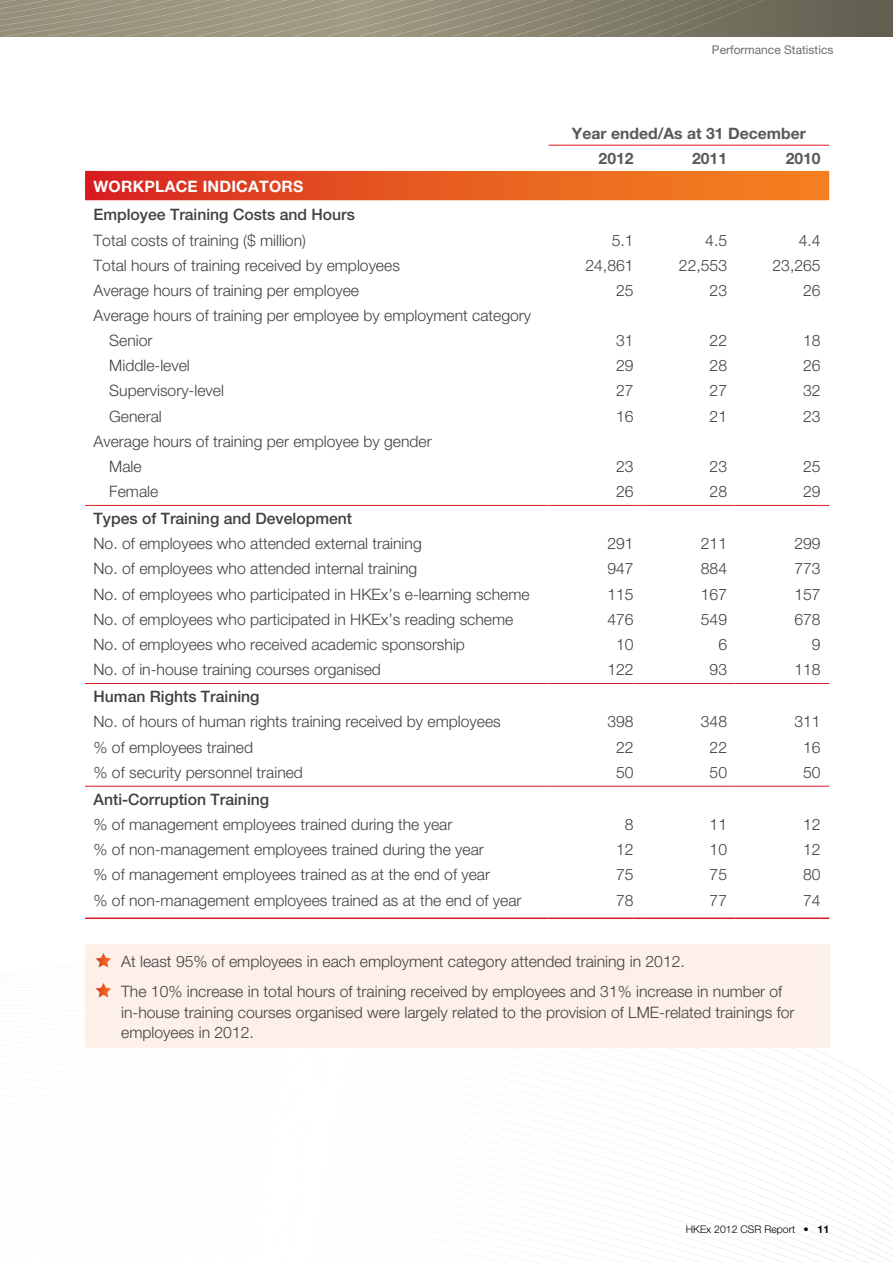
<style>
.page{position:relative;width:893px;height:1263px;background:#fff}
.page>*{position:absolute;margin:0;border:0;box-sizing:border-box;transform-origin:0 0}
.t1{font:300 15.75px/25.2px "Helvetica Neue";color:#414042}
.t2{font:500 15.75px "Helvetica Neue";color:#414042}
.t3{font:700 15.75px/25px "Helvetica Neue";color:#58595b}
.t4{font:700 15.75px "Helvetica Neue";letter-spacing:.015em;color:#fff}
.t5{font:12px "Helvetica Neue";color:#6d6e71}
.t6{font:300 10.5px "Helvetica Neue";color:#000}
.s1{font-weight:700}
</style>
<div class="page">
<svg style="left:547px;top:952px;width:346px;height:281px"></svg>
<div style="left:0;top:0;width:893px;height:36px;background:#676455"></div>
<svg style="left:0;top:0;width:765px;height:36px;background:#928e79"></svg>
<svg style="left:85px;top:171px;width:744px;height:29px;background:#e75920"></svg>
<hr style="left:549px;top:145px;width:85px;height:1px;background:#d71920">
<hr style="left:642px;top:145px;width:85px;height:1px;background:#d71920">
<hr style="left:736px;top:145px;width:85px;height:1px;background:#d71920">
<hr style="left:94px;top:505px;width:455px;height:1px;background:#d71920">
<hr style="left:549px;top:505px;width:85px;height:1px;background:#d71920">
<hr style="left:642px;top:505px;width:85px;height:1px;background:#d71920">
<hr style="left:736px;top:505px;width:85px;height:1px;background:#d71920">
<hr style="left:94px;top:683px;width:455px;height:1px;background:#d71920">
<hr style="left:549px;top:683px;width:85px;height:1px;background:#d71920">
<hr style="left:642px;top:683px;width:85px;height:1px;background:#d71920">
<hr style="left:736px;top:683px;width:85px;height:1px;background:#d71920">
<hr style="left:94px;top:786px;width:455px;height:1px;background:#d71920">
<hr style="left:549px;top:786px;width:85px;height:1px;background:#d71920">
<hr style="left:642px;top:786px;width:85px;height:1px;background:#d71920">
<hr style="left:736px;top:786px;width:85px;height:1px;background:#d71920">
<hr style="left:94px;top:917px;width:455px;height:2px;background:#d71920">
<hr style="left:549px;top:917px;width:85px;height:2px;background:#d71920">
<svg style="left:634px;top:917px;width:8px;height:2px"></svg>
<hr style="left:642px;top:917px;width:85px;height:2px;background:#d71920">
<svg style="left:727px;top:917px;width:9px;height:2px"></svg>
<hr style="left:736px;top:917px;width:85px;height:2px;background:#d71920">
<svg style="left:821px;top:917px;width:8px;height:2px"></svg>
<div style="left:85px;top:944px;width:744px;height:104px;background:#fcf0e9"></div>
<svg style="left:85px;top:917px;width:26px;height:81px"></svg>
<p class="t5" style="left:712px;top:43px;width:123px">Performance Statistics</p>
<p class="t3" style="left:599px;top:120px;width:209px;text-indent:-27px">Year ended/As at 31 December<br>2012</p>
<p class="t3" style="left:692px;top:145px;width:37px">2011</p>
<p class="t3" style="left:786px;top:145px;width:37px">2010</p>
<p class="t4" style="left:94px;top:176px;width:211px">Workplace Indicators</p>
<p class="t2" style="left:94px;top:205px;width:263px">Employee Training Costs and Hours</p>
<p class="t1" style="left:94px;top:227px;width:214px">Total costs of training ($ million)</p>
<p class="t1" style="left:612px;top:227px;width:23px">5.1</p>
<p class="t1" style="left:705px;top:227px;width:23px">4.5</p>
<p class="t1" style="left:799px;top:227px;width:23px">4.4</p>
<p class="t1" style="left:94px;top:252px;width:308px">Total hours of training received by employees</p>
<p class="t1" style="left:585px;top:252px;width:50px">24,861</p>
<p class="t1" style="left:679px;top:252px;width:50px">22,553</p>
<p class="t1" style="left:772px;top:252px;width:50px">23,265</p>
<p class="t1" style="left:94px;top:277px;width:267px">Average hours of training per employee</p>
<p class="t1" style="left:616px;top:277px;width:19px">25</p>
<p class="t1" style="left:710px;top:277px;width:19px">23</p>
<p class="t1" style="left:803px;top:277px;width:19px">26</p>
<p class="t1" style="left:109px;top:302px;width:423px;text-indent:-16px">Average hours of training per employee by employment category<br>Senior</p>
<p class="t1" style="left:616px;top:328px;width:19px">31</p>
<p class="t1" style="left:710px;top:328px;width:19px">22</p>
<p class="t1" style="left:803px;top:328px;width:19px">18</p>
<p class="t1" style="left:109px;top:353px;width:82px">Middle-level</p>
<p class="t1" style="left:616px;top:353px;width:19px">29</p>
<p class="t1" style="left:710px;top:353px;width:19px">28</p>
<p class="t1" style="left:803px;top:353px;width:19px">26</p>
<p class="t1" style="left:109px;top:378px;width:116px">Supervisory-level</p>
<p class="t1" style="left:616px;top:378px;width:19px">27</p>
<p class="t1" style="left:710px;top:378px;width:19px">27</p>
<p class="t1" style="left:803px;top:378px;width:19px">32</p>
<p class="t1" style="left:109px;top:403px;width:54px">General</p>
<p class="t1" style="left:616px;top:403px;width:19px">16</p>
<p class="t1" style="left:710px;top:403px;width:19px">21</p>
<p class="t1" style="left:803px;top:403px;width:19px">23</p>
<p class="t1" style="left:109px;top:428px;width:324px;text-indent:-16px">Average hours of training per employee by gender<br>Male</p>
<p class="t1" style="left:616px;top:453px;width:19px">23</p>
<p class="t1" style="left:710px;top:453px;width:19px">23</p>
<p class="t1" style="left:803px;top:453px;width:19px">25</p>
<p class="t1" style="left:109px;top:478px;width:51px">Female</p>
<p class="t1" style="left:616px;top:478px;width:19px">26</p>
<p class="t1" style="left:710px;top:478px;width:19px">28</p>
<p class="t1" style="left:803px;top:478px;width:19px">29</p>
<p class="t2" style="left:94px;top:509px;width:260px">Types of Training and Development</p>
<p class="t1" style="left:94px;top:531px;width:330px">No. of employees who attended external training</p>
<p class="t1" style="left:607px;top:531px;width:28px">291</p>
<p class="t1" style="left:701px;top:531px;width:28px">211</p>
<p class="t1" style="left:794px;top:531px;width:28px">299</p>
<p class="t1" style="left:94px;top:556px;width:325px">No. of employees who attended internal training</p>
<p class="t1" style="left:607px;top:556px;width:28px">947</p>
<p class="t1" style="left:701px;top:556px;width:28px">884</p>
<p class="t1" style="left:794px;top:556px;width:28px">773</p>
<p class="t1" style="left:94px;top:581px;width:438px">No. of employees who participated in HKEx’s e-learning scheme</p>
<p class="t1" style="left:607px;top:581px;width:28px">115</p>
<p class="t1" style="left:701px;top:581px;width:28px">167</p>
<p class="t1" style="left:794px;top:581px;width:28px">157</p>
<p class="t1" style="left:94px;top:606px;width:421px">No. of employees who participated in HKEx’s reading scheme</p>
<p class="t1" style="left:607px;top:606px;width:28px">476</p>
<p class="t1" style="left:701px;top:606px;width:28px">549</p>
<p class="t1" style="left:794px;top:606px;width:28px">678</p>
<p class="t1" style="left:94px;top:631px;width:373px">No. of employees who received academic sponsorship</p>
<p class="t1" style="left:616px;top:631px;width:19px">10</p>
<p class="t1" style="left:718px;top:631px;width:10px">6</p>
<p class="t1" style="left:812px;top:631px;width:10px">9</p>
<p class="t1" style="left:94px;top:656px;width:289px">No. of in-house training courses organised</p>
<p class="t1" style="left:607px;top:656px;width:28px">122</p>
<p class="t1" style="left:710px;top:656px;width:19px">93</p>
<p class="t1" style="left:794px;top:656px;width:28px">118</p>
<p class="t2" style="left:94px;top:687px;width:168px">Human Rights Training</p>
<p class="t1" style="left:94px;top:709px;width:409px">No. of hours of human rights training received by employees</p>
<p class="t1" style="left:607px;top:709px;width:28px">398</p>
<p class="t1" style="left:701px;top:709px;width:28px">348</p>
<p class="t1" style="left:794px;top:709px;width:28px">311</p>
<p class="t1" style="left:94px;top:734px;width:161px">% of employees trained</p>
<p class="t1" style="left:616px;top:734px;width:19px">22</p>
<p class="t1" style="left:710px;top:734px;width:19px">22</p>
<p class="t1" style="left:803px;top:734px;width:19px">16</p>
<p class="t1" style="left:94px;top:759px;width:211px">% of security personnel trained</p>
<p class="t1" style="left:616px;top:759px;width:19px">50</p>
<p class="t1" style="left:710px;top:759px;width:19px">50</p>
<p class="t1" style="left:803px;top:759px;width:19px">50</p>
<p class="t2" style="left:94px;top:790px;width:177px">Anti-Corruption Training</p>
<p class="t1" style="left:94px;top:812px;width:360px">% of management employees trained during the year</p>
<p class="t1" style="left:625px;top:812px;width:10px">8</p>
<p class="t1" style="left:710px;top:812px;width:19px">11</p>
<p class="t1" style="left:803px;top:812px;width:19px">12</p>
<p class="t1" style="left:94px;top:837px;width:392px">% of non-management employees trained during the year</p>
<p class="t1" style="left:616px;top:837px;width:19px">12</p>
<p class="t1" style="left:710px;top:837px;width:19px">10</p>
<p class="t1" style="left:803px;top:837px;width:19px">12</p>
<p class="t1" style="left:94px;top:862px;width:398px">% of management employees trained as at the end of year</p>
<p class="t1" style="left:616px;top:862px;width:19px">75</p>
<p class="t1" style="left:710px;top:862px;width:19px">75</p>
<p class="t1" style="left:803px;top:862px;width:19px">80</p>
<p class="t1" style="left:94px;top:887px;width:429px">% of non-management employees trained as at the end of year</p>
<p class="t1" style="left:616px;top:887px;width:19px">78</p>
<p class="t1" style="left:710px;top:887px;width:19px">77</p>
<p class="t1" style="left:803px;top:887px;width:19px">74</p>
<p class="t1" style="left:121px;top:946px;width:663px;line-height:30px">At least 95% of employees in each employment category attended training in 2012.<br>The 10% increase in total hours of training received by employees and 31% increase in number of</p>
<p class="t1" style="left:121px;top:1002px;width:675px;line-height:20.2px">in-house training courses organised were largely related to the provision of LME-related trainings for employees in 2012.</p>
<p class="t6" style="left:686px;top:1223px;width:145px">HKEx 2012 CSR Report • <span class="s1">11</span></p>
</div>
